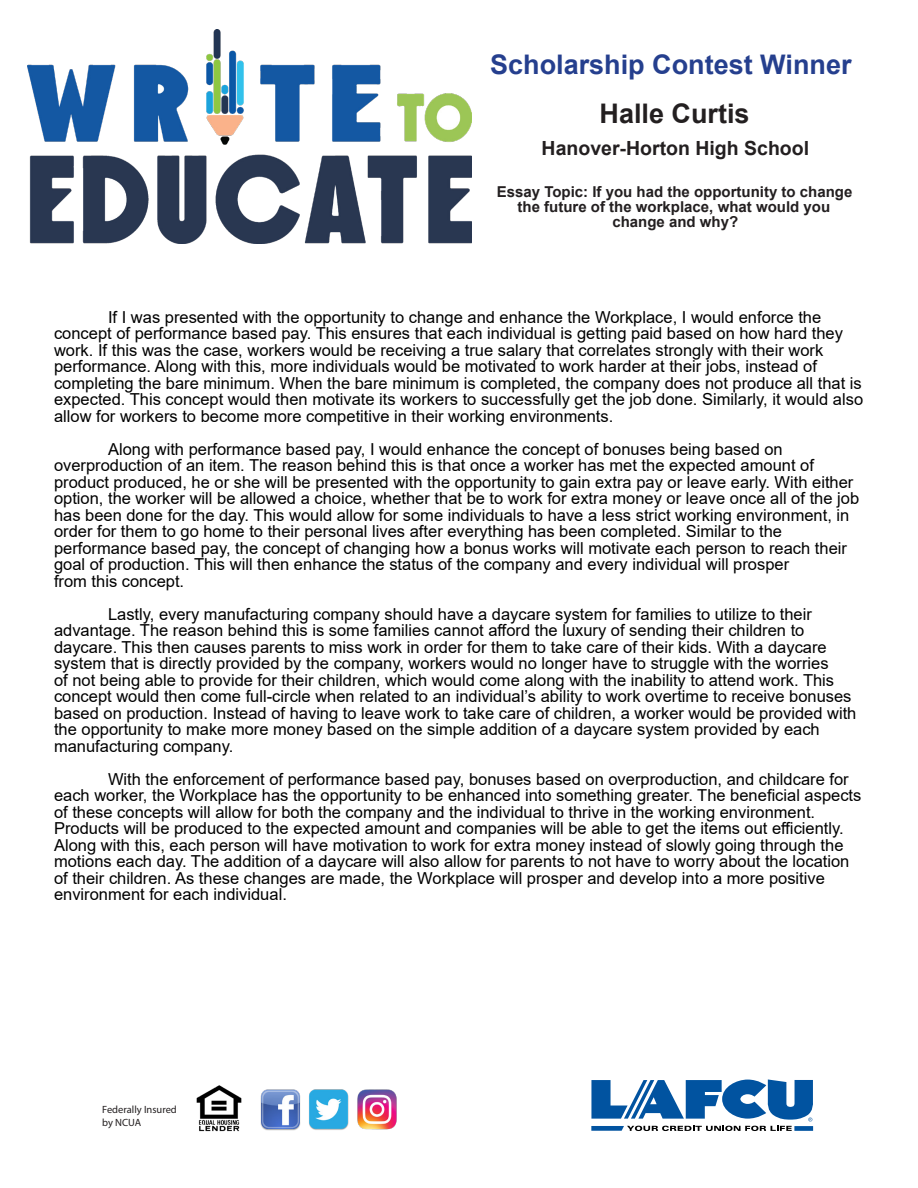
<style>
.page{position:relative;width:918px;height:1188px;background:#fff}
.page>*{position:absolute;margin:0;border:0;box-sizing:border-box;transform-origin:0 0}
.t1{font:700 27px "Arial";color:#253f8e}
.t2{font:700 27px "Arial";color:#231f20}
.t3{font:700 19.5px "Arial";color:#231f20}
.t4{font:16.5px/16.5px "Arial";color:#000}
.t5{font:700 15px/15px "Arial";color:#231f20;text-align:center}
.t6{font:10.5px "Myriad Pro";color:#231f20}
</style>
<div class="page">
<img style="left:27px;top:29px;width:445px;height:214px">
<svg style="left:591px;top:1079px;width:222px;height:52px"></svg>
<img style="left:196px;top:1085px;width:46px;height:47px">
<img style="left:260px;top:1089px;width:137px;height:42px">
<p class="t1" style="left:490px;top:45px;width:363px">Scholarship Contest Winner</p>
<p class="t2" style="left:600px;top:95px;width:152px">Halle Curtis</p>
<p class="t3" style="left:542px;top:134px;width:269px">Hanover-Horton High School</p>
<p class="t5" style="left:497px;top:184px;width:357px">Essay Topic: If you had the opportunity to change the future of the workplace, what would you</p>
<p class="t5" style="left:612px;top:214px;width:127px">change and why?</p>
<p class="t4" style="left:108px;top:309px;width:715px">If I was presented with the opportunity to change and enhance the Workplace, I would enforce the</p>
<p class="t4" style="left:54px;top:325px;width:811px">concept of performance based pay. This ensures that each individual is getting paid based on how hard they work. If this was the case, workers would be receiving a true salary that correlates strongly with their work performance. Along with this, more individuals would be motivated to work harder at their jobs, instead of completing the bare minimum. When the bare minimum is completed, the company does not produce all that is expected. This concept would then motivate its workers to successfully get the job done. Similarly, it would also allow for workers to become more competitive in their working environments.</p>
<p class="t4" style="left:108px;top:441px;width:676px">Along with performance based pay, I would enhance the concept of bonuses being based on</p>
<p class="t4" style="left:54px;top:457px;width:762px">overproduction of an item. The reason behind this is that once a worker has met the expected amount of</p>
<p class="t4" style="left:54px;top:474px;width:807px">product produced, he or she will be presented with the opportunity to gain extra pay or leave early. With either option, the worker will be allowed a choice, whether that be to work for extra money or leave once all of the job has been done for the day. This would allow for some individuals to have a less strict working environment, in order for them to go home to their personal lives after everything has been completed. Similar to the</p>
<p class="t4" style="left:54px;top:540px;width:795px">performance based pay, the concept of changing how a bonus works will motivate each person to reach their goal of production. This will then enhance the status of the company and every individual will prosper</p>
<p class="t4" style="left:54px;top:573px;width:132px">from this concept.</p>
<p class="t4" style="left:108px;top:606px;width:705px">Lastly, every manufacturing company should have a daycare system for families to utilize to their</p>
<p class="t4" style="left:54px;top:622px;width:752px">advantage. The reason behind this is some families cannot afford the luxury of sending their children to</p>
<p class="t4" style="left:54px;top:639px;width:774px">daycare. This then causes parents to miss work in order for them to take care of their kids. With a daycare</p>
<p class="t4" style="left:54px;top:655px;width:804px">system that is directly provided by the company, workers would no longer have to struggle with the worries<br>of not being able to provide for their children, which would come along with the inability to attend work. This concept would then come full-circle when related to an individual’s ability to work overtime to receive bonuses based on production. Instead of having to leave work to take care of children, a worker would be provided with the opportunity to make more money based on the simple addition of a daycare system provided by each</p>
<p class="t4" style="left:54px;top:738px;width:181px">manufacturing company.</p>
<p class="t4" style="left:54px;top:771px;width:809px;text-indent:54px">With the enforcement of performance based pay, bonuses based on overproduction, and childcare for each worker, the Workplace has the opportunity to be enhanced into something greater. The beneficial aspects of these concepts will allow for both the company and the individual to thrive in the working environment.</p>
<p class="t4" style="left:54px;top:820px;width:797px">Products will be produced to the expected amount and companies will be able to get the items out efficiently.<br>Along with this, each person will have motivation to work for extra money instead of slowly going through the motions each day. The addition of a daycare will also allow for parents to not have to worry about the location</p>
<p class="t4" style="left:54px;top:870px;width:772px">of their children. As these changes are made, the Workplace will prosper and develop into a more positive environment for each individual.</p>
<p class="t6" style="left:102px;top:1103px;width:76px">Federally Insured</p>
<p class="t6" style="left:102px;top:1116px;width:40px">by NCUA</p>
</div>
